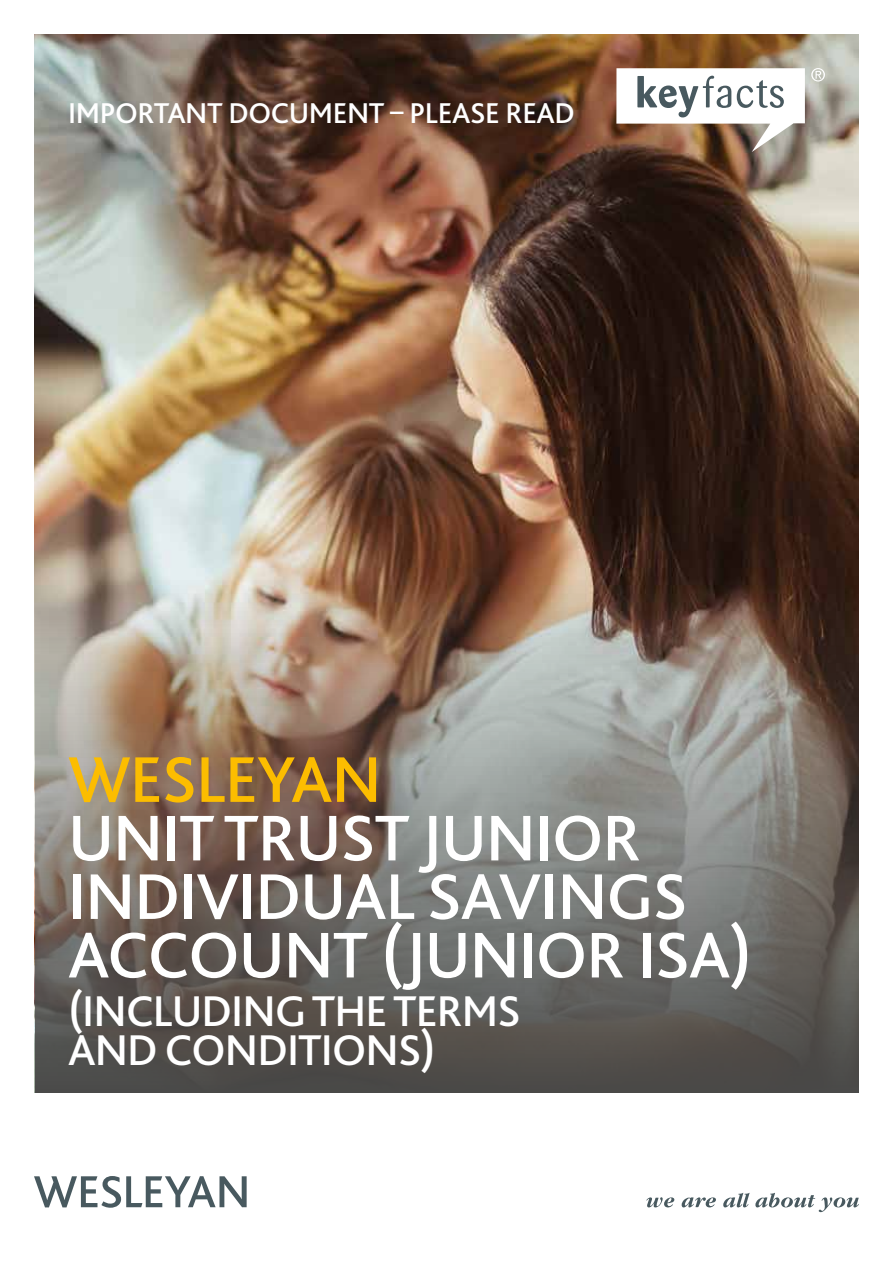
<style>
.page{position:relative;width:893px;height:1263px;background:#fff}
.page>*{position:absolute;margin:0;border:0;box-sizing:border-box;transform-origin:0 0}
.t1{font:500 67.5px/58.5px "Bliss 2";letter-spacing:-.015em;color:#fff}
.t2{font:500 67.5px "Bliss 2";letter-spacing:-.015em;color:#fcbd00}
.t3{font:500 45px/39px "Bliss 2";letter-spacing:-.02em;color:#fff}
.t4{font:500 30px "Bliss 2";letter-spacing:-.015em;color:#fff}
</style>
<div class="page">
<svg style="left:34px;top:1176px;width:213px;height:32px"></svg>
<svg style="left:646px;top:1197px;width:28px;height:10px"></svg>
<svg style="left:682px;top:1197px;width:34px;height:10px"></svg>
<svg style="left:723px;top:1193px;width:26px;height:14px"></svg>
<svg style="left:755px;top:1193px;width:104px;height:19px"></svg>
<img style="left:35px;top:34px;width:824px;height:1059px">
<p class="t4" style="left:68px;top:94px;width:508px">IMPORTANT DOCUMENT – PLEASE READ</p>
<p class="t2" style="left:68px;top:737px;width:315px">WESLEYAN</p>
<p class="t1" style="left:68px;top:809px;width:686px">UNIT TRUST JUNIOR<br>INDIVIDUAL SAVINGS<br>ACCOUNT (JUNIOR ISA)</p>
<p class="t3" style="left:68px;top:991px;width:454px">(INCLUDING THE TERMS<br>AND CONDITIONS)</p>
</div>
